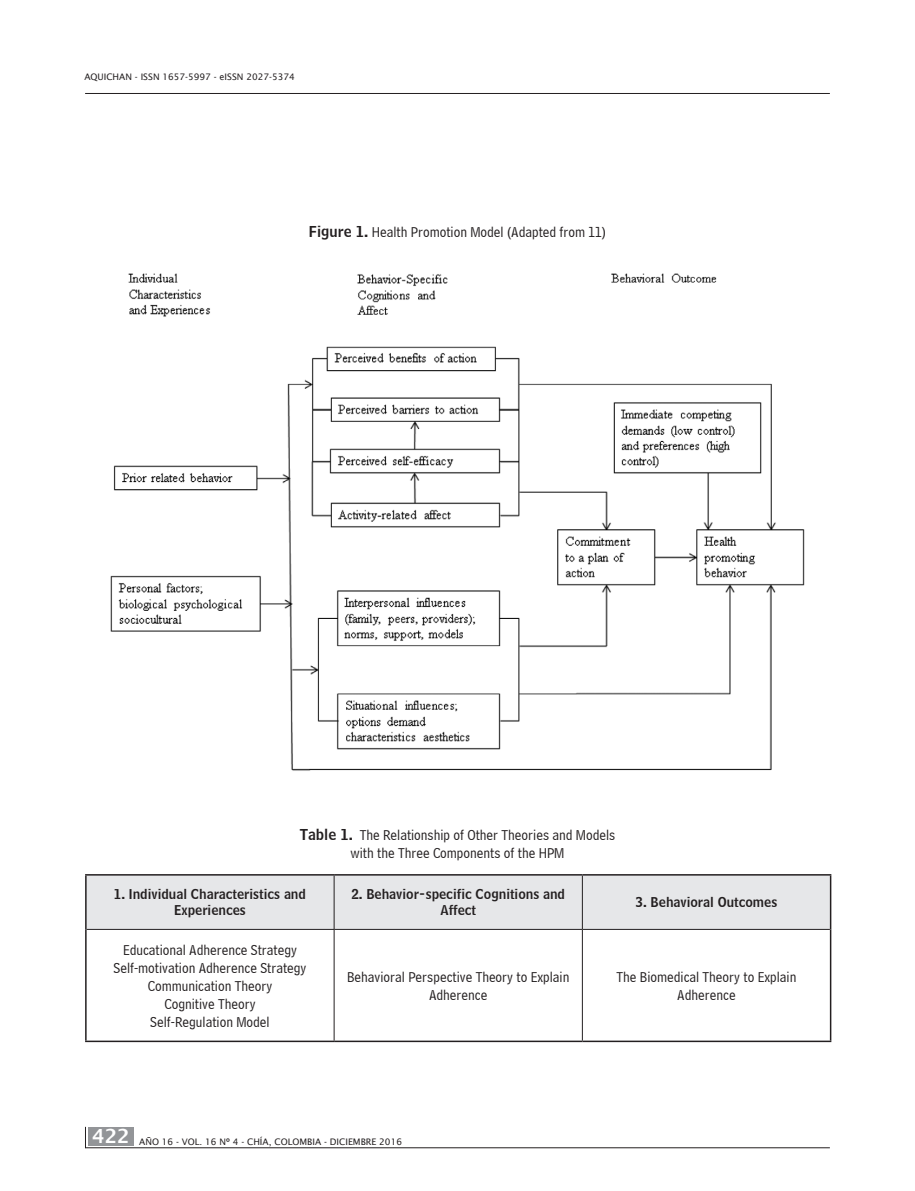
<style>
.page{position:relative;width:915px;height:1191px;background:#fff}
.page>*{position:absolute;margin:0;border:0;box-sizing:border-box;transform-origin:0 0}
.t1{font:15px/18px "Bell Centennial BT Address";color:#231f20;text-align:center}
.t2{font:13.5px/16.2px "Bell Centennial BT Name And Number";color:#231f20;text-align:center}
.t3{font:9px "Lucida Sans";color:#231f20}
.s1{font-family:"Bell Centennial BT Name And Number"}
</style>
<div class="page">
<hr style="left:85px;top:1147px;width:744px;height:1px;background:#231f20">
<svg style="left:85px;top:1126px;width:1px;height:21px"></svg>
<div style="left:88px;top:1126px;width:46px;height:19px;background:#939598"></div>
<hr style="left:85px;top:93px;width:744px;height:1px;background:#231f20">
<img style="left:110px;top:273px;width:695px;height:498px">
<div style="left:87px;top:875px;width:742px;height:54px;background:#e6e7e9"></div>
<hr style="left:85px;top:874px;width:249px;height:1px;background:#231f20">
<hr style="left:85px;top:875px;width:2px;height:54px;background:#231f20">
<hr style="left:334px;top:874px;width:248px;height:1px;background:#231f20">
<hr style="left:582px;top:874px;width:249px;height:1px;background:#231f20">
<hr style="left:829px;top:875px;width:2px;height:54px;background:#231f20">
<hr style="left:85px;top:929px;width:2px;height:111px;background:#231f20">
<hr style="left:829px;top:929px;width:2px;height:111px;background:#231f20">
<hr style="left:85px;top:1040px;width:249px;height:2px;background:#231f20">
<hr style="left:334px;top:1040px;width:248px;height:2px;background:#231f20">
<hr style="left:582px;top:1040px;width:249px;height:2px;background:#231f20">
<hr style="left:333px;top:875px;width:1px;height:54px;background:#231f20">
<hr style="left:581px;top:875px;width:1px;height:54px;background:#231f20">
<hr style="left:87px;top:929px;width:247px;height:1px;background:#231f20">
<hr style="left:334px;top:929px;width:248px;height:1px;background:#231f20">
<hr style="left:333px;top:929px;width:1px;height:111px;background:#231f20">
<hr style="left:582px;top:929px;width:247px;height:1px;background:#231f20">
<hr style="left:581px;top:929px;width:1px;height:111px;background:#231f20">
<p class="t3" style="left:84px;top:72px;width:212px">AQUICHAN - ISSN 1657-5997 - eISSN 2027-5374</p>
<p class="t1" style="left:309px;top:223px;width:298px"><span class="s1">Figure 1.</span> Health Promotion Model (Adapted from 11)</p>
<p class="t1" style="left:300px;top:826px;width:317px"><span class="s1">Table 1.</span> The Relationship of Other Theories and Models with the Three Components of the HPM</p>
<p class="t2" style="left:114px;top:886px;width:193px">1. Individual Characteristics and<br>Experiences</p>
<p class="t2" style="left:351px;top:886px;width:215px">2. Behavior-specific Cognitions and<br>Affect</p>
<p class="t2" style="left:635px;top:894px;width:143px">3. Behavioral Outcomes</p>
<p class="t1" style="left:113px;top:941px;width:194px">Educational Adherence Strategy<br>Self-motivation Adherence Strategy<br>Communication Theory<br>Cognitive Theory<br>Self-Regulation Model</p>
<p class="t1" style="left:347px;top:968px;width:224px">Behavioral Perspective Theory to Explain<br>Adherence</p>
<p class="t1" style="left:616px;top:968px;width:181px">The Biomedical Theory to Explain<br>Adherence</p>
<p class="t3" style="left:92px;top:1136px;width:311px"><sup>422</sup> AÑO 16 - VOL. 16 Nº 4 - CHÍA, COLOMBIA - DICIEMBRE 2016</p>
</div>
